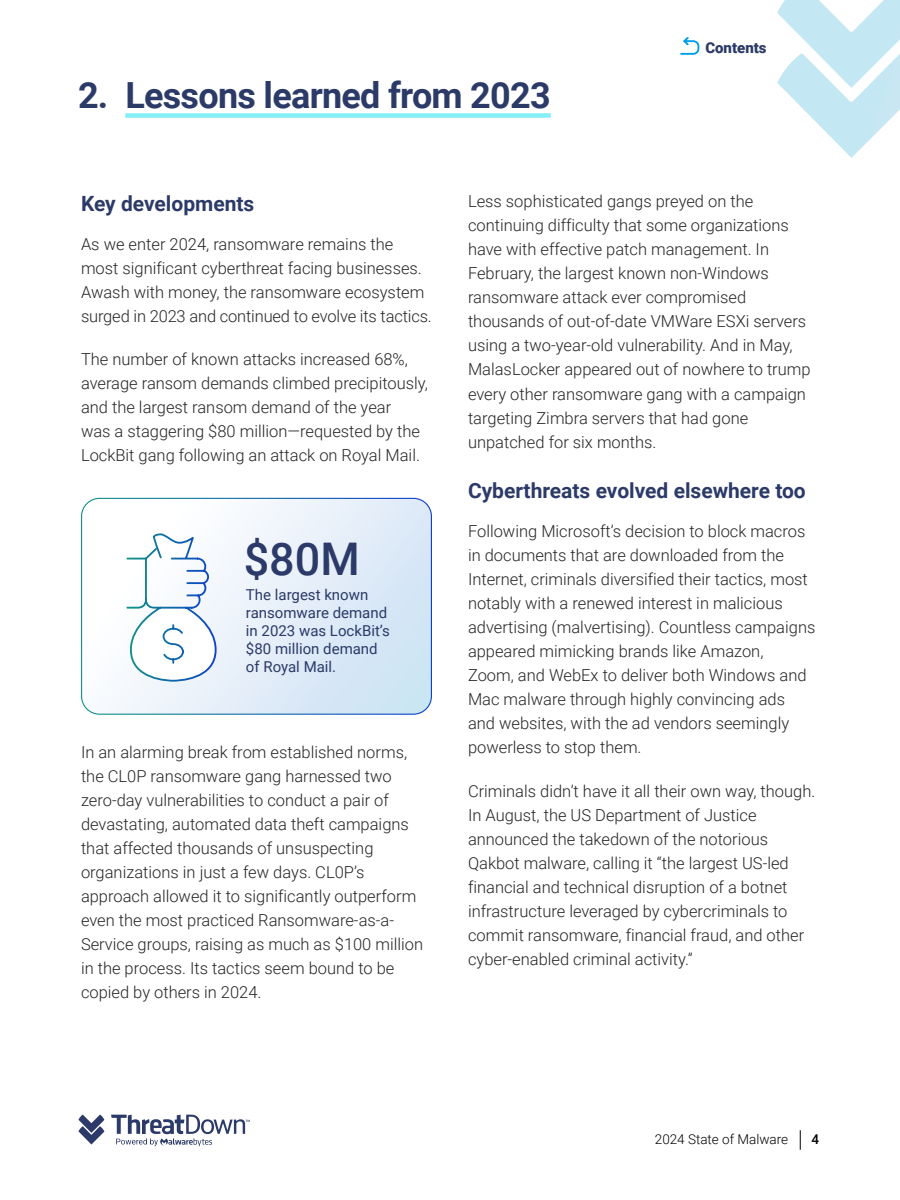
<style>
.page{position:relative;width:900px;height:1200px;background:#fff}
.page>*{position:absolute;margin:0;border:0;box-sizing:border-box;transform-origin:0 0}
.t1{font:500 45px "Roboto";color:#2b3a68}
.t2{font:700 36px "Roboto";letter-spacing:-.02em;color:#2b3a67}
.t3{font:700 21px "Roboto";color:#2b3a68}
.t4{font:300 16.5px/24px "Roboto";color:#252525}
.t5{font:15px/18px "Roboto";color:#2b3a68}
.t6{font:900 15px "Roboto";color:#2b3a67}
.t7{font:300 13.5px "Roboto";color:#000}
.t8{font:500 13.5px "Roboto";color:#000}
</style>
<div class="page">
<svg style="left:800px;top:1130px;width:1px;height:20px"></svg>
<svg style="left:78px;top:1115px;width:26px;height:30px"></svg>
<svg style="left:111px;top:1115px;width:139px;height:31px"></svg>
<svg style="left:777px;top:0;width:123px;height:158px"></svg>
<svg style="left:680px;top:37px;width:20px;height:18px"></svg>
<div style="left:125px;top:113px;width:426px;height:5px;background:#83f0f8"></div>
<svg style="left:82px;top:498px;width:349px;height:215px"></svg>
<div style="left:81px;top:498px;width:351px;height:217px;border:1px solid #fff;border-radius:18px"></div>
<svg style="left:122px;top:533px;width:96px;height:150px"></svg>
<h2 class="t2" style="left:78px;top:70px;width:474px">2. Lessons learned from 2023</h2>
<p class="t6" style="left:705px;top:37px;width:63px">Contents</p>
<p class="t3" style="left:81px;top:189px;width:175px">Key developments</p>
<p class="t4" style="left:81px;top:231px;width:350px">As we enter 2024, ransomware remains the most significant cyberthreat facing businesses.<br>Awash with money, the ransomware ecosystem surged in 2023 and continued to evolve its tactics.</p>
<p class="t4" style="left:81px;top:347px;width:349px">The number of known attacks increased 68%, average ransom demands climbed precipitously, and the largest ransom demand of the year<br>was a staggering $80 million—requested by the LockBit gang following an attack on Royal Mail.</p>
<h1 class="t1" style="left:244px;top:528px;width:118px">$80M</h1>
<p class="t5" style="left:246px;top:585px;width:145px">The largest known ransomware demand in 2023 was LockBit’s $80 million demand of Royal Mail.</p>
<p class="t4" style="left:81px;top:740px;width:344px">In an alarming break from established norms, the CL0P ransomware gang harnessed two zero-day vulnerabilities to conduct a pair of devastating, automated data theft campaigns that affected thousands of unsuspecting organizations in just a few days. CL0P’s approach allowed it to significantly outperform even the most practiced Ransomware-as-a-Service groups, raising as much as $100 million in the process. Its tactics seem bound to be copied by others in 2024.</p>
<p class="t4" style="left:468px;top:189px;width:344px">Less sophisticated gangs preyed on the continuing difficulty that some organizations have with effective patch management. In February, the largest known non-Windows ransomware attack ever compromised thousands of out-of-date VMWare ESXi servers using a two-year-old vulnerability. And in May, MalasLocker appeared out of nowhere to trump every other ransomware gang with a campaign targeting Zimbra servers that had gone unpatched for six months.</p>
<p class="t3" style="left:468px;top:476px;width:339px">Cyberthreats evolved elsewhere too</p>
<p class="t4" style="left:468px;top:519px;width:349px">Following Microsoft’s decision to block macros in documents that are downloaded from the Internet, criminals diversified their tactics, most notably with a renewed interest in malicious advertising (malvertising). Countless campaigns appeared mimicking brands like Amazon,<br>Zoom, and WebEx to deliver both Windows and Mac malware through highly convincing ads and websites, with the ad vendors seemingly powerless to stop them.</p>
<p class="t4" style="left:468px;top:778px;width:346px">Criminals didn’t have it all their own way, though.<br>In August, the US Department of Justice announced the takedown of the notorious Qakbot malware, calling it “the largest US-led financial and technical disruption of a botnet infrastructure leveraged by cybercriminals to commit ransomware, financial fraud, and other cyber-enabled criminal activity.”</p>
<p class="t7" style="left:655px;top:1130px;width:135px">2024 State of Malware</p>
<p class="t8" style="left:811px;top:1130px;width:9px">4</p>
</div>
